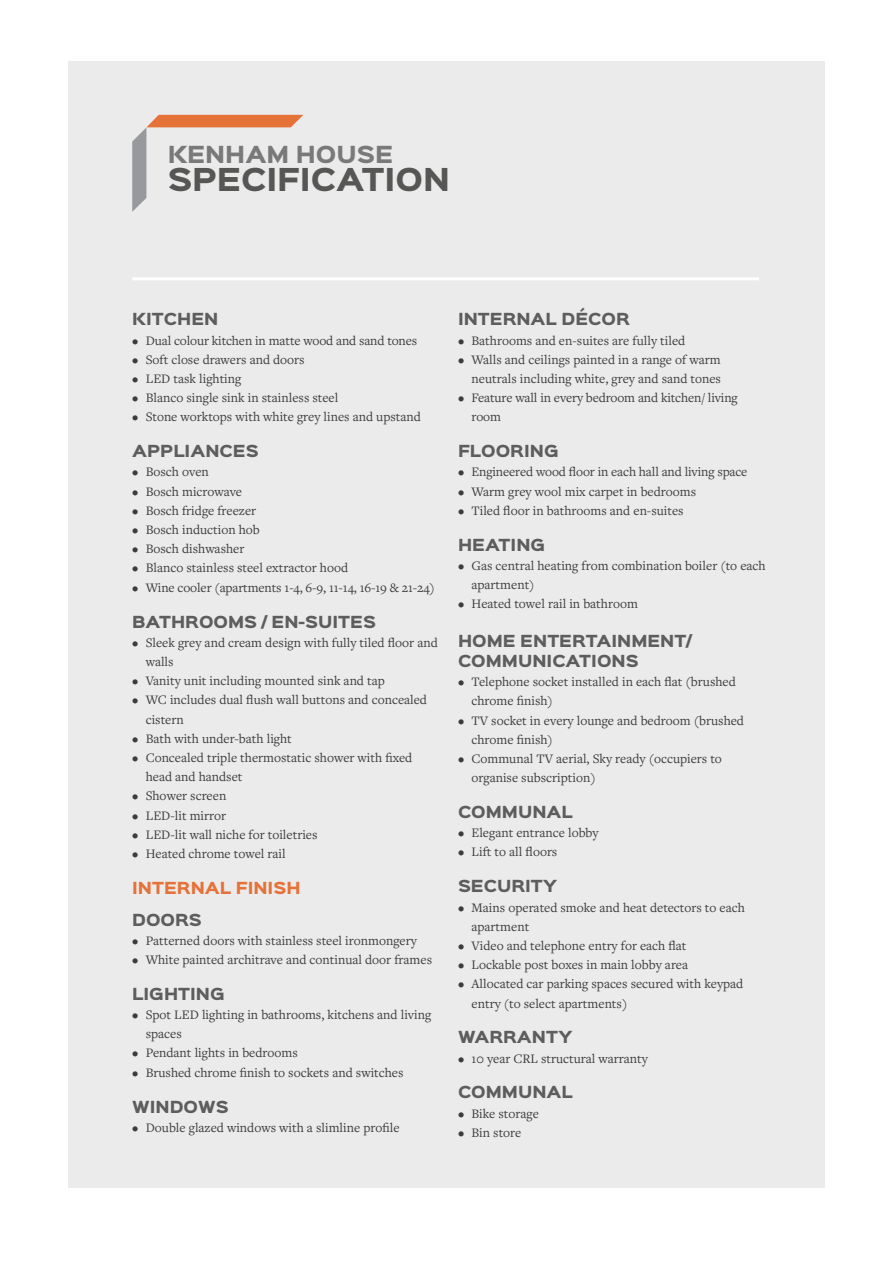
<style>
.page{position:relative;width:893px;height:1263px;background:#fff}
.page>*{position:absolute;margin:0;border:0;box-sizing:border-box;transform-origin:0 0}
.t1{font:900 28.5px "Sinkin Sans 800";color:#313230}
.t2{font:900 21.15px "Sinkin Sans 800";color:#5e5d5d}
.t3{font:900 15px/19.6px "Sinkin Sans 800";color:#5e5d5d}
.t4{font:900 15px "Sinkin Sans 800";color:#e57238}
.t5{font:13.5px/19.2px "Freight Text Pro";color:#3c3c3b}
</style>
<div class="page">
<div style="left:68px;top:61px;width:757px;height:1126px;background:#ecebec"></div>
<svg style="left:132px;top:115px;width:171px;height:97px"></svg>
<hr style="left:132px;top:277px;width:627px;height:3px;background:#fff">
<h2 class="t2" style="left:167px;top:144px;width:227px">KENHAM HOUSE</h2>
<h1 class="t1" style="left:167px;top:165px;width:284px">SPECIFICATION</h1>
<p class="t3" style="left:132px;top:310px;width:88px">KITCHEN</p>
<p class="t5" style="left:132px;top:330px;width:287px">• Dual colour kitchen in matte wood and sand tones</p>
<p class="t5" style="left:132px;top:349px;width:174px">• Soft close drawers and doors</p>
<p class="t5" style="left:132px;top:368px;width:111px">• LED task lighting</p>
<p class="t5" style="left:132px;top:388px;width:208px">• Blanco single sink in stainless steel</p>
<p class="t5" style="left:132px;top:407px;width:290px">• Stone worktops with white grey lines and upstand</p>
<p class="t3" style="left:132px;top:442px;width:128px">APPLIANCES</p>
<p class="t5" style="left:132px;top:462px;width:78px">• Bosch oven</p>
<p class="t5" style="left:132px;top:481px;width:111px">• Bosch microwave</p>
<p class="t5" style="left:132px;top:500px;width:126px">• Bosch fridge freezer</p>
<p class="t5" style="left:132px;top:520px;width:129px">• Bosch induction hob</p>
<p class="t5" style="left:132px;top:539px;width:114px">• Bosch dishwasher</p>
<p class="t5" style="left:132px;top:558px;width:217px">• Blanco stainless steel extractor hood</p>
<p class="t5" style="left:132px;top:577px;width:304px">• Wine cooler (apartments 1-4, 6-9, 11-14, 16-19 &amp; 21-24)</p>
<p class="t3" style="left:132px;top:612px;width:245px">BATHROOMS / EN-SUITES</p>
<p class="t5" style="left:146px;top:632px;width:294px;text-indent:-14px">• Sleek grey and cream design with fully tiled floor and walls</p>
<p class="t5" style="left:132px;top:671px;width:254px">• Vanity unit including mounted sink and tap</p>
<p class="t5" style="left:146px;top:690px;width:283px;text-indent:-14px">• WC includes dual flush wall buttons and concealed cistern</p>
<p class="t5" style="left:132px;top:728px;width:161px">• Bath with under-bath light</p>
<p class="t5" style="left:146px;top:747px;width:268px;text-indent:-14px">• Concealed triple thermostatic shower with fixed head and handset</p>
<p class="t5" style="left:132px;top:786px;width:96px">• Shower screen</p>
<p class="t5" style="left:132px;top:805px;width:95px">• LED-lit mirror</p>
<p class="t5" style="left:132px;top:824px;width:187px">• LED-lit wall niche for toiletries</p>
<p class="t5" style="left:132px;top:843px;width:155px">• Heated chrome towel rail</p>
<p class="t4" style="left:132px;top:880px;width:170px">INTERNAL FINISH</p>
<p class="t3" style="left:132px;top:910px;width:71px">DOORS</p>
<p class="t5" style="left:132px;top:930px;width:286px">• Patterned doors with stainless steel ironmongery</p>
<p class="t5" style="left:132px;top:949px;width:301px">• White painted architrave and continual door frames</p>
<p class="t3" style="left:132px;top:985px;width:94px">LIGHTING</p>
<p class="t5" style="left:146px;top:1005px;width:287px;text-indent:-14px">• Spot LED lighting in bathrooms, kitchens and living spaces</p>
<p class="t5" style="left:132px;top:1043px;width:167px">• Pendant lights in bedrooms</p>
<p class="t5" style="left:132px;top:1062px;width:273px">• Brushed chrome finish to sockets and switches</p>
<p class="t3" style="left:132px;top:1097px;width:98px">WINDOWS</p>
<p class="t5" style="left:132px;top:1117px;width:269px">• Double glazed windows with a slimline profile</p>
<p class="t3" style="left:458px;top:310px;width:173px">INTERNAL DÉCOR</p>
<p class="t5" style="left:458px;top:330px;width:229px">• Bathrooms and en-suites are fully tiled</p>
<p class="t5" style="left:458px;top:349px;width:264px;text-align:right">• Walls and ceilings painted in a range of warm neutrals including white, grey and sand tones</p>
<p class="t5" style="left:471px;top:388px;width:268px;text-indent:-14px">• Feature wall in every bedroom and kitchen/ living room</p>
<p class="t3" style="left:458px;top:442px;width:102px">FLOORING</p>
<p class="t5" style="left:458px;top:462px;width:291px">• Engineered wood floor in each hall and living space</p>
<p class="t5" style="left:458px;top:481px;width:240px">• Warm grey wool mix carpet in bedrooms</p>
<p class="t5" style="left:458px;top:500px;width:227px">• Tiled floor in bathrooms and en-suites</p>
<p class="t3" style="left:458px;top:536px;width:89px">HEATING</p>
<p class="t5" style="left:471px;top:555px;width:296px;text-indent:-14px">• Gas central heating from combination boiler (to each apartment)</p>
<p class="t5" style="left:458px;top:594px;width:181px">• Heated towel rail in bathroom</p>
<p class="t3" style="left:458px;top:632px;width:235px">HOME ENTERTAINMENT/<br>COMMUNICATIONS</p>
<p class="t5" style="left:471px;top:672px;width:266px;text-indent:-14px">• Telephone socket installed in each flat (brushed chrome finish)</p>
<p class="t5" style="left:471px;top:710px;width:274px;text-indent:-14px">• TV socket in every lounge and bedroom (brushed chrome finish)</p>
<p class="t5" style="left:471px;top:748px;width:252px;text-indent:-14px">• Communal TV aerial, Sky ready (occupiers to organise subscription)</p>
<p class="t3" style="left:458px;top:803px;width:116px">COMMUNAL</p>
<p class="t5" style="left:458px;top:823px;width:142px">• Elegant entrance lobby</p>
<p class="t5" style="left:458px;top:842px;width:101px">• Lift to all floors</p>
<p class="t3" style="left:458px;top:877px;width:101px">SECURITY</p>
<p class="t5" style="left:471px;top:897px;width:275px;text-indent:-14px">• Mains operated smoke and heat detectors to each apartment</p>
<p class="t5" style="left:458px;top:935px;width:230px">• Video and telephone entry for each flat</p>
<p class="t5" style="left:458px;top:955px;width:232px">• Lockable post boxes in main lobby area</p>
<p class="t5" style="left:471px;top:974px;width:273px;text-indent:-14px">• Allocated car parking spaces secured with keypad entry (to select apartments)</p>
<p class="t3" style="left:458px;top:1028px;width:116px">WARRANTY</p>
<p class="t5" style="left:458px;top:1048px;width:192px">• 10 year CRL structural warranty</p>
<p class="t3" style="left:458px;top:1083px;width:116px">COMMUNAL</p>
<p class="t5" style="left:458px;top:1103px;width:82px">• Bike storage</p>
<p class="t5" style="left:458px;top:1122px;width:65px">• Bin store</p>
</div>
